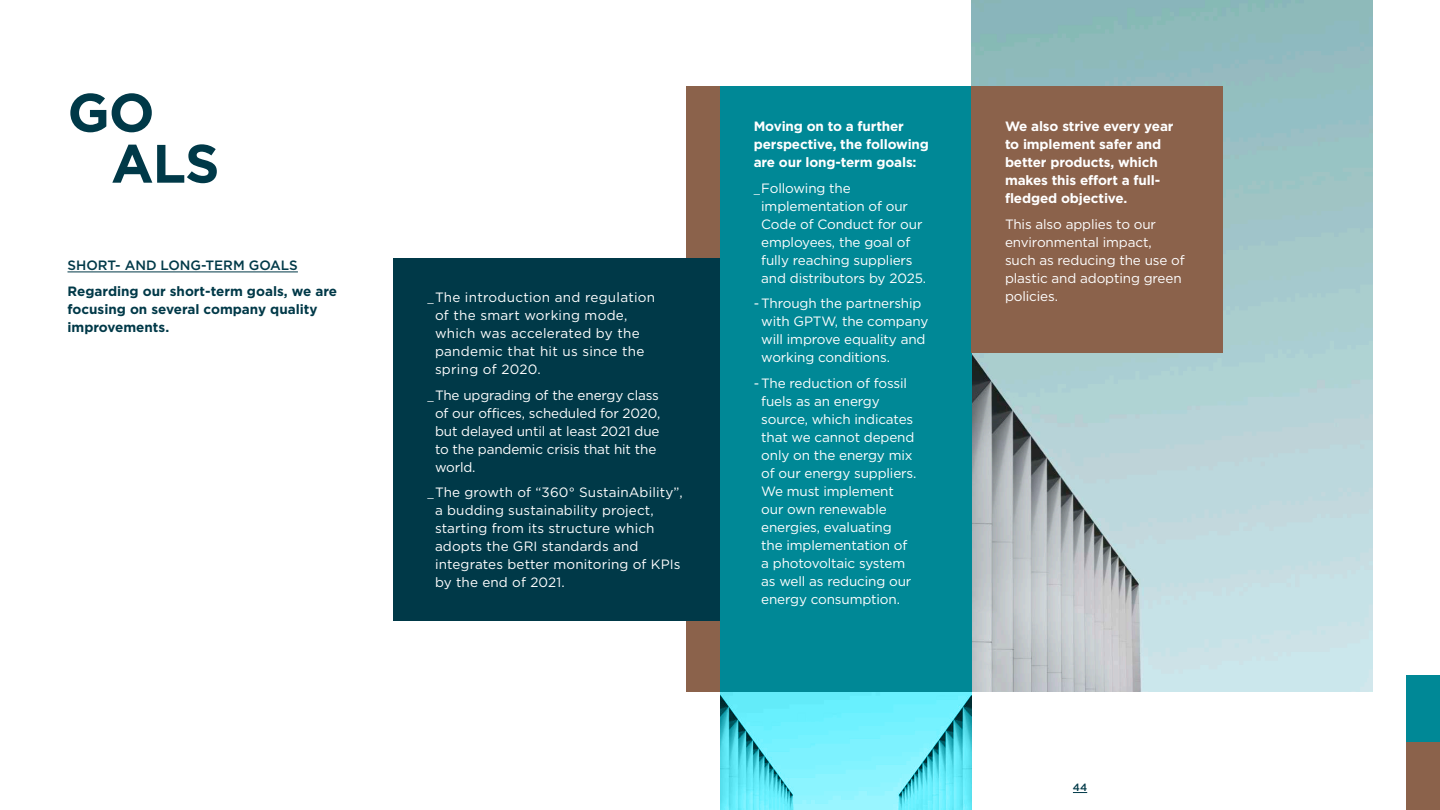
<style>
.page{position:relative;width:1440px;height:810px;background:#fff}
.page>*{position:absolute;margin:0;border:0;box-sizing:border-box;transform-origin:0 0}
.t1{font:700 54px/51px "Gotham HTF";color:#003948}
.t2{font:13.5px/18px "Gotham HTF";letter-spacing:-.01em;color:#fff}
.t3{font:13.5px/18px "Gotham HTF";letter-spacing:.01em;color:#fff}
.t4{font:700 13.5px/18px "Gotham HTF";letter-spacing:-.01em;color:#fff}
.t5{font:13.5px/18px "Gotham HTF";letter-spacing:.02em;color:#fff}
.t6{font:700 13.5px/18px "Gotham HTF";color:#003948}
.t7{font:500 13.5px "Gotham HTF";color:#003948}
.t8{font:500 10.5px "Gotham HTF";color:#003948}
.s1{font-size:10.5px}
</style>
<div class="page">
<div style="left:686px;top:86px;width:34px;height:606px;background:#8b624b"></div>
<hr style="left:68px;top:272px;width:230px;height:1px;background:#003948">
<img style="left:971px;top:0;width:401px;height:692px">
<div style="left:394px;top:259px;width:326px;height:362px;background:#003948"></div>
<div style="left:720px;top:86px;width:251px;height:606px;background:#008896"></div>
<div style="left:971px;top:86px;width:252px;height:267px;background:#8b624b"></div>
<svg style="left:720px;top:692px;width:251px;height:118px;background:#6ae6f3"></svg>
<div style="left:1406px;top:675px;width:34px;height:67px;background:#008896"></div>
<div style="left:1406px;top:742px;width:34px;height:68px;background:#8b624b"></div>
<svg style="left:1073px;top:792px;width:14px;height:1px"></svg>
<h1 class="t1" style="left:111px;top:86px;width:110px;text-indent:-44px">GO<br>ALS</h1>
<p class="t7" style="left:68px;top:258px;width:232px">SHORT- AND LONG-TERM GOALS</p>
<p class="t6" style="left:68px;top:282px;width:271px">Regarding our short-term goals, we are focusing on several company quality improvements.</p>
<p class="t5" style="left:435px;top:288px;width:222px;text-indent:-8px"><span class="s1">_</span>The introduction and regulation of the smart working mode, which was accelerated by the pandemic that hit us since the spring of 2020.</p>
<p class="t2" style="left:435px;top:386px;width:227px;text-indent:-8px"><span class="s1">_</span>The upgrading of the energy class of our offices, scheduled for 2020, but delayed until at least 2021 due to the pandemic crisis that hit the world.</p>
<p class="t3" style="left:435px;top:483px;width:249px;text-indent:-8px"><span class="s1">_</span>The growth of “360° SustainAbility”, a budding sustainability project, starting from its structure which adopts the GRI standards and integrates better monitoring of KPIs by the end of 2021.</p>
<p class="t4" style="left:754px;top:117px;width:177px">Moving on to a further perspective, the following are our long-term goals:</p>
<p class="t2" style="left:761px;top:179px;width:166px;text-indent:-8px"><span class="s1">_</span>Following the implementation of our<br>Code of Conduct for our employees, the goal of fully reaching suppliers and distributors by 2025.</p>
<p class="t2" style="left:761px;top:294px;width:169px;text-indent:-8px">- Through the partnership with GPTW, the company will improve equality and working conditions.</p>
<p class="t2" style="left:761px;top:374px;width:157px;text-indent:-8px">- The reduction of fossil fuels as an energy source, which indicates that we cannot depend only on the energy mix of our energy suppliers.<br>We must implement our own renewable energies, evaluating the implementation of a photovoltaic system as well as reducing our energy consumption.</p>
<p class="t4" style="left:1005px;top:117px;width:170px">We also strive every year to implement safer and better products, which makes this effort a full&shy;fledged objective.</p>
<p class="t2" style="left:1005px;top:215px;width:181px">This also applies to our environmental impact, such as reducing the use of plastic and adopting green policies.</p>
<p class="t8" style="left:1073px;top:781px;width:16px">44</p>
</div>
